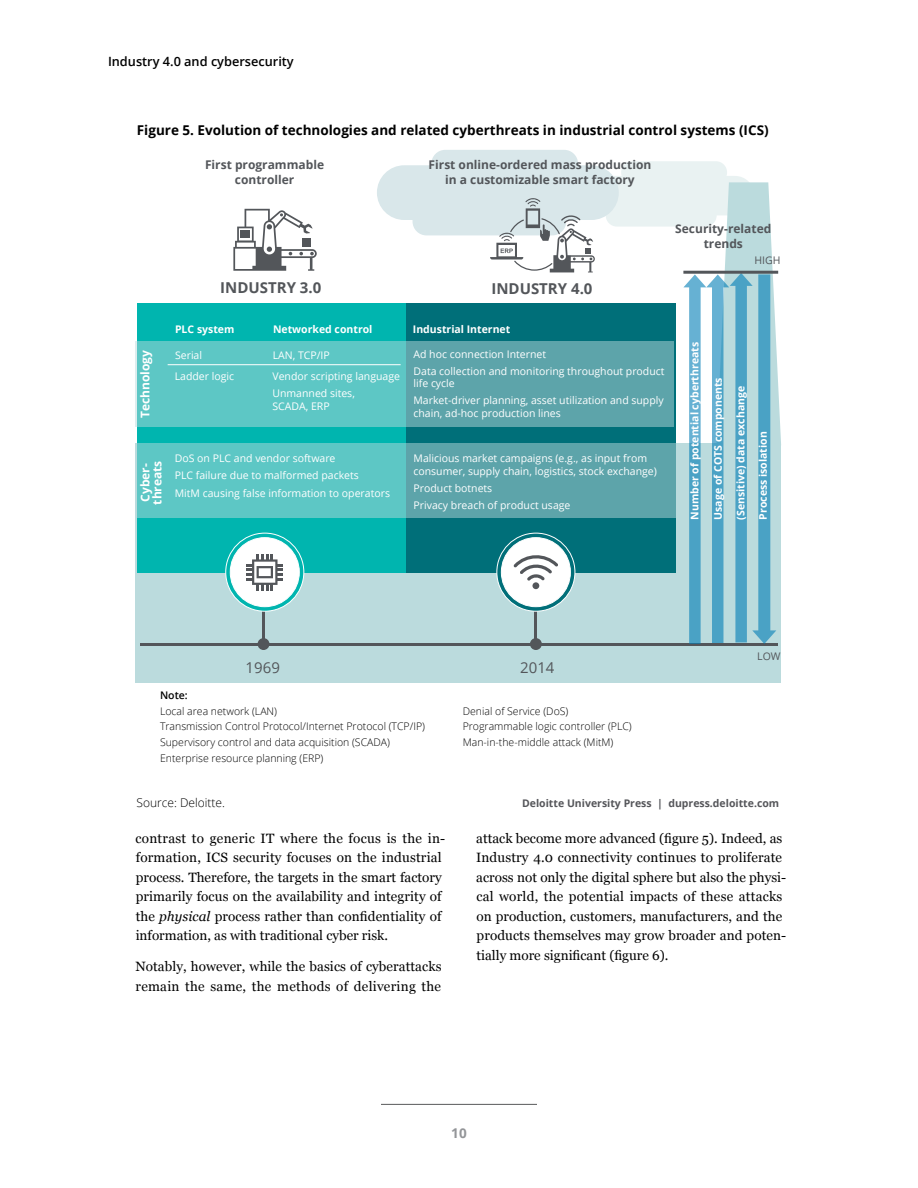
<style>
.page{position:relative;width:918px;height:1188px;background:#fff}
.page>*{position:absolute;margin:0;border:0;box-sizing:border-box;transform-origin:0 0}
.t1{font:700 15px "Open Sans";color:#53565a}
.t2{font:15px "Open Sans";color:#53565a}
.t3{font:13.5px/19.5px "Georgia";letter-spacing:.005em;color:#000}
.t4{font:700 13.5px "Open Sans";color:#000}
.t5{font:700 13.5px "Open Sans";color:#939598}
.t6{font:600 12.75px "Open Sans";color:#000}
.t7{font:700 12px/14.4px "Open Sans";color:#53565a;text-align:center}
.t8{font:700 12px/12px "Open Sans";color:#fff}
.t9{font:300 12px "Open Sans";color:#010101}
.t10{font:10.5px/17.1px "Open Sans";color:#fff}
.t11{font:300 10.5px/15.6px "Open Sans";color:#000}
.t12{font:700 10.5px/22.5px "Open Sans";color:#fff}
.t13{font:700 10.5px "Open Sans";color:#55565a}
.t14{font:10.5px "Open Sans";color:#53565a}
.t15{font:600 10.5px "Open Sans";color:#000}
.s1{font-style:italic}
</style>
<div class="page">
<hr style="left:381px;top:1104px;width:156px;height:1px;background:#58595b">
<div style="left:135px;top:444px;width:646px;height:239px;background:#bbdbdd"></div>
<div style="left:137px;top:304px;width:270px;height:269px;background:#00b5af"></div>
<svg style="left:233px;top:209px;width:84px;height:62px"></svg>
<div style="left:240px;top:230px;width:10px;height:7px;background:#53565a"></div>
<div style="left:302px;top:238px;width:9px;height:9px;background:#53565a"></div>
<hr style="left:140px;top:643px;width:638px;height:2px;background:#53565a">
<hr style="left:262px;top:609px;width:3px;height:35px;background:#53565a">
<div style="left:258px;top:638px;width:11px;height:12px;background:#53565a;border-radius:50%"></div>
<div style="left:530px;top:638px;width:12px;height:12px;background:#53565a;border-radius:50%"></div>
<svg style="left:225px;top:532px;width:80px;height:80px"></svg>
<div style="left:137px;top:444px;width:539px;height:74px;background:#5dc7c5"></div>
<svg style="left:377px;top:150px;width:404px;height:494px"></svg>
<hr style="left:683px;top:271px;width:95px;height:3px;background:#53565a">
<svg style="left:135px;top:341px;width:539px;height:86px;background:#5db6b8"></svg>
<hr style="left:168px;top:364px;width:233px;height:1px;background:#fff">
<p class="t6" style="left:108px;top:53px;width:187px">Industry 4.0 and cybersecurity</p>
<p class="t4" style="left:137px;top:120px;width:633px">Figure 5. Evolution of technologies and related cyberthreats in industrial control systems (ICS)</p>
<p class="t7" style="left:205px;top:157px;width:121px">First programmable controller</p>
<p class="t7" style="left:429px;top:157px;width:224px">First online-ordered mass production in a customizable smart factory</p>
<p class="t8" style="left:139px;top:418px;width:70px;rotate:-90deg">Technology</p>
<p class="t8" style="left:139px;top:505px;width:46px;rotate:-90deg">Cyber&shy;threats</p>
<p class="t1" style="left:220px;top:277px;width:103px">INDUSTRY 3.0</p>
<p class="t1" style="left:491px;top:278px;width:103px">INDUSTRY 4.0</p>
<p class="t7" style="left:675px;top:222px;width:98px">Security-related trends</p>
<p class="t14" style="left:755px;top:253px;width:28px">HIGH</p>
<p class="t12" style="left:175px;top:318px;width:61px">PLC system</p>
<p class="t12" style="left:273px;top:318px;width:101px">Networked control</p>
<p class="t10" style="left:175px;top:346px;width:29px">Serial</p>
<p class="t10" style="left:273px;top:346px;width:59px">LAN, TCP/IP</p>
<p class="t10" style="left:175px;top:367px;width:61px">Ladder logic</p>
<p class="t10" style="left:272px;top:367px;width:129px">Vendor scripting language<br>Unmanned sites,</p>
<p class="t10" style="left:272px;top:397px;width:59px">SCADA, ERP</p>
<p class="t10" style="left:175px;top:450px;width:217px">DoS on PLC and vendor software<br>PLC failure due to malformed packets<br>MitM causing false information to operators</p>
<p class="t12" style="left:413px;top:318px;width:99px">Industrial Internet</p>
<p class="t10" style="left:414px;top:345px;width:253px">Ad hoc connection Internet<br>Data collection and monitoring throughout product</p>
<p class="t10" style="left:414px;top:375px;width:252px">life cycle<br>Market-driver planning, asset utilization and supply</p>
<p class="t10" style="left:414px;top:404px;width:149px">chain, ad-hoc production lines</p>
<p class="t10" style="left:414px;top:452px;width:245px;line-height:12.6px">Malicious market campaigns (e.g., as input from consumer, supply chain, logistics, stock exchange)</p>
<p class="t10" style="left:414px;top:479px;width:158px">Product botnets<br>Privacy breach of product usage</p>
<p class="t12" style="left:683px;top:520px;width:179px;rotate:-90deg">Number of potential cyberthreats</p>
<p class="t12" style="left:707px;top:520px;width:144px;rotate:-90deg">Usage of COTS components (Sensitive) data exchange<br>Process isolation</p>
<p class="t2" style="left:246px;top:657px;width:36px">1969</p>
<p class="t2" style="left:520px;top:657px;width:36px">2014</p>
<p class="t15" style="left:160px;top:688px;width:29px">Note:</p>
<p class="t11" style="left:160px;top:703px;width:266px">Local area network (LAN)<br>Transmission Control Protocol/Internet Protocol (TCP/IP)<br>Supervisory control and data acquisition (SCADA)<br>Enterprise resource planning (ERP)</p>
<p class="t11" style="left:463px;top:703px;width:171px">Denial of Service (DoS)<br>Programmable logic controller (PLC)<br>Man-in-the-middle attack (MitM)</p>
<p class="t14" style="left:757px;top:649px;width:25px">LOW</p>
<p class="t9" style="left:137px;top:795px;width:90px">Source: Deloitte.</p>
<p class="t13" style="left:522px;top:796px;width:259px">Deloitte University Press | dupress.deloitte.com</p>
<p class="t3" style="left:136px;top:828px;width:311px">contrast to generic IT where the focus is the in&shy;formation, ICS security focuses on the industrial process. Therefore, the targets in the smart factory primarily focus on the availability and integrity of the <span class="s1">physical</span> process rather than confidentiality of information, as with traditional cyber risk.</p>
<p class="t3" style="left:135px;top:956px;width:308px">Notably, however, while the basics of cyberattacks remain the same, the methods of delivering the</p>
<p class="t3" style="left:476px;top:828px;width:312px">attack become more advanced (figure 5). Indeed, as Industry 4.0 connectivity continues to proliferate across not only the digital sphere but also the physi&shy;cal world, the potential impacts of these attacks on production, customers, manufacturers, and the products themselves may grow broader and poten&shy;tially more significant (figure 6).</p>
<p class="t5" style="left:451px;top:1123px;width:17px">10</p>
</div>
